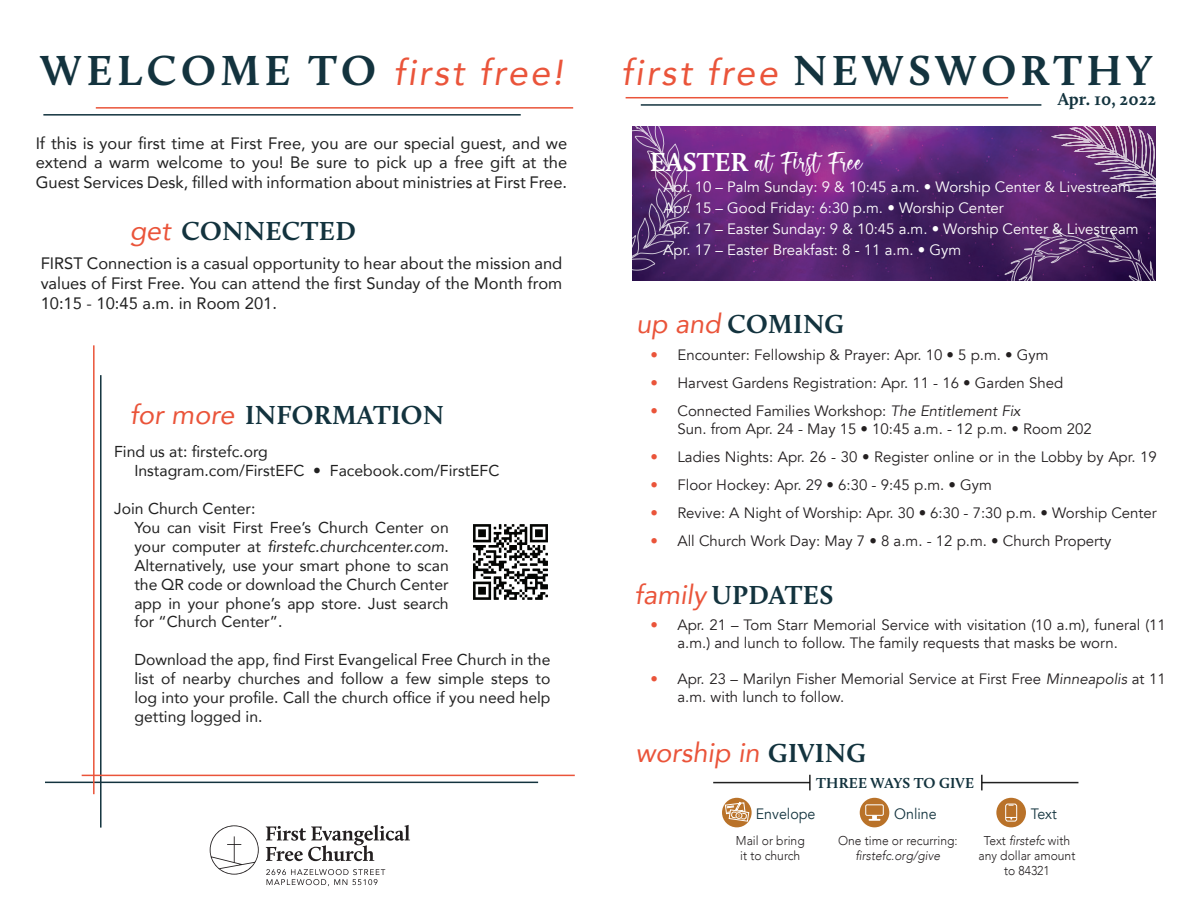
<style>
.page{position:relative;width:1188px;height:918px;background:#fff}
.page>*{position:absolute;margin:0;border:0;box-sizing:border-box;transform-origin:0 0}
.t1{font:700 43.5px "Calluna";letter-spacing:.105em;color:#13333e}
.t2{font:italic 36px "Avenir";letter-spacing:.07em;color:#ea543a}
.t3{font:31.5px "About Love";letter-spacing:.01em;color:#fff}
.t4{font:700 27px "Calluna";letter-spacing:.015em;color:#13333e}
.t5{font:italic 27px "Avenir";color:#ea543a}
.t6{font:700 27px "Calluna";color:#fff}
.t7{font:700 18px "Calluna";color:#13333e}
.t8{font:16.5px/19.8px "Avenir";color:#212121;text-align:justify}
.t9{font:15.75px/18.9px "Avenir";color:#212121}
.t10{font:15px/18px "Avenir";color:#231f20}
.t11{font:15px/21px "Avenir";color:#fff}
.t12{font:15px "Avenir";color:#13333e;scale:.95 1}
.t13{font:700 15px "Calluna";letter-spacing:.015em;color:#13333e}
.t14{font:300 12.75px/15.3px "Avenir";color:#231f20;text-align:center;scale:.95 1}
.t15{font:italic 300 12.75px "Avenir";color:#231f20;scale:.95 1}
.s1{font-family:"Calluna";font-weight:700;font-style:normal;font-size:43.5px;color:#13333e}
.s2{font-family:"Avenir";font-weight:400;font-style:italic;color:#ea543a}
.s3{font-style:italic}
.s4{font-family:"Avenir";font-weight:400;font-style:italic;font-size:36px;color:#ea543a}
.s5{color:#ea543a}
.s6{font-family:"Calluna";font-weight:700;font-style:normal;color:#13333e}
</style>
<div class="page">
<svg style="left:210px;top:825px;width:49px;height:50px"></svg>
<svg style="left:266px;top:825px;width:144px;height:36px"></svg>
<svg style="left:266px;top:869px;width:119px;height:17px"></svg>
<hr style="left:43px;top:114px;width:478px;height:2px;background:#13333e">
<hr style="left:96px;top:107px;width:477px;height:2px;background:#ea543a">
<hr style="left:45px;top:782px;width:493px;height:1px;background:#13333e">
<hr style="left:100px;top:375px;width:2px;height:453px;background:#13333e">
<hr style="left:82px;top:775px;width:493px;height:1px;background:#ea543a">
<hr style="left:93px;top:345px;width:2px;height:449px;background:#ea543a">
<img style="left:473px;top:524px;width:75px;height:76px">
<hr style="left:626px;top:97px;width:382px;height:1px;background:#ea543a">
<hr style="left:641px;top:104px;width:400px;height:2px;background:#13333e">
<hr style="left:713px;top:782px;width:97px;height:1px;background:#212121">
<svg style="left:809px;top:775px;width:2px;height:15px"></svg>
<hr style="left:982px;top:782px;width:96px;height:1px;background:#212121">
<svg style="left:981px;top:775px;width:2px;height:15px"></svg>
<div style="left:860px;top:798px;width:29px;height:29px;background:#b97229;border-radius:50%"></div>
<div style="left:865px;top:804px;width:19px;height:12px;border:1px solid #fff"></div>
<svg style="left:869px;top:815px;width:11px;height:6px"></svg>
<div style="left:996px;top:798px;width:30px;height:29px;background:#b97229;border-radius:50%"></div>
<div style="left:1005px;top:804px;width:12px;height:18px;border:1px solid #fff;border-radius:2px"></div>
<svg style="left:1006px;top:805px;width:11px;height:2px"></svg>
<svg style="left:1006px;top:817px;width:11px;height:3px"></svg>
<div style="left:722px;top:798px;width:30px;height:29px;background:#b97229;border-radius:50%"></div>
<svg style="left:724px;top:801px;width:26px;height:21px"></svg>
<img style="left:633px;top:126px;width:523px;height:154px">
<svg style="left:1052px;top:126px;width:104px;height:82px;background:#724580"></svg>
<svg style="left:632px;top:126px;width:60px;height:151px;background:#603478"></svg>
<svg style="left:999px;top:229px;width:157px;height:52px;background:#4d2b64"></svg>
<h2 class="t2" style="left:41px;top:51px;width:524px"><span class="s1">WELCOME TO</span> first free!</h2>
<p class="t8" style="left:36px;top:133px;width:533px">If this is your first time at First Free, you are our special guest, and we extend a warm welcome to you! Be sure to pick up a free gift at the Guest Services Desk, filled with information about ministries at First Free.</p>
<h3 class="t4" style="left:130px;top:214px;width:228px"><span class="s2">get</span> CONNECTED</h3>
<p class="t8" style="left:41px;top:253px;width:523px">First Connection is a casual opportunity to hear about the mission and values of First Free. You can attend the first Sunday of the Month from 10:15 - 10:45 a.m. in Room 201.</p>
<h3 class="t4" style="left:130px;top:398px;width:316px"><span class="s2">for more</span> INFORMATION</h3>
<p class="t9" style="left:134px;top:442px;width:367px;text-indent:-20px">Find us at: firstefc.org<br>Instagram.com/FirstEFC • Facebook.com/FirstEFC</p>
<p class="t9" style="left:134px;top:499px;width:316px;text-indent:-20px">Join Church Center:<br>You can visit First Free’s Church Center on your computer at <span class="s3">firstefc.churchcenter.com</span>.<br>Alternatively, use your smart phone to scan the QR code or download the Church Center app in your phone’s app store. Just search for “Church Center”.</p>
<p class="t9" style="left:134px;top:650px;width:418px;text-align:justify">Download the app, find First Evangelical Free Church in the list of nearby churches and follow a few simple steps to log into your profile. Call the church office if you need help getting logged in.</p>
<h1 class="t1" style="left:621px;top:44px;width:533px"><span class="s4">first free</span> NEWSWORTHY</h1>
<p class="t7" style="left:1058px;top:88px;width:100px">APR. 10, 2022</p>
<h3 class="t6" style="left:650px;top:146px;width:18px">EASTER</h3>
<h3 class="t3" style="left:755px;top:142px;width:109px">at First Free</h3>
<p class="t11" style="left:663px;top:177px;width:477px">Apr. 10 – Palm Sunday: 9 &amp; 10:45 a.m. • Worship Center &amp; Livestream Apr. 15 – Good Friday: 6:30 p.m. • Worship Center<br>Apr. 17 – Easter Sunday: 9 &amp; 10:45 a.m. • Worship Center &amp; Livestream Apr. 17 – Easter Breakfast: 8 - 11 a.m. • Gym</p>
<h3 class="t4" style="left:636px;top:308px;width:209px"><span class="s2">up and</span> COMING</h3>
<p class="t10" style="left:650px;top:347px;width:400px"><span class="s5">•</span> Encounter: Fellowship &amp; Prayer: Apr. 10 • 5 p.m. • Gym</p>
<p class="t10" style="left:650px;top:375px;width:414px"><span class="s5">•</span> Harvest Gardens Registration: Apr. 11 - 16 • Garden Shed</p>
<p class="t10" style="left:677px;top:403px;width:416px;line-height:17.2px;text-indent:-27px"><span class="s5">•</span> Connected Families Workshop: <span class="s3">The Entitlement Fix<br></span>Sun. from Apr. 24 - May 15 • 10:45 a.m. - 12 p.m. • Room 202</p>
<p class="t10" style="left:650px;top:448px;width:508px"><span class="s5">•</span> Ladies Nights: Apr. 26 - 30 • Register online or in the Lobby by Apr. 19</p>
<p class="t10" style="left:650px;top:476px;width:343px"><span class="s5">•</span> Floor Hockey: Apr. 29 • 6:30 - 9:45 p.m. • Gym</p>
<p class="t10" style="left:650px;top:504px;width:508px"><span class="s5">•</span> Revive: A Night of Worship: Apr. 30 • 6:30 - 7:30 p.m. • Worship Center</p>
<p class="t10" style="left:650px;top:532px;width:463px"><span class="s5">•</span> All Church Work Day: May 7 • 8 a.m. - 12 p.m. • Church Property</p>
<h3 class="t4" style="left:635px;top:578px;width:200px"><span class="s2">family</span> UPDATES</h3>
<p class="t10" style="left:678px;top:617px;width:490px;text-indent:-27px"><span class="s5">•</span> Apr. 21 – Tom Starr Memorial Service with visitation (10 a.m), funeral (11 a.m.) and lunch to follow. The family requests that masks be worn.</p>
<p class="t10" style="left:678px;top:671px;width:490px;text-indent:-27px"><span class="s5">•</span> Apr. 23 – Marilyn Fisher Memorial Service at First Free <span class="s3">Minneapolis</span> at 11 a.m. with lunch to follow.</p>
<h3 class="t5" style="left:636px;top:736px;width:232px">worship in <span class="s6">GIVING</span></h3>
<p class="t13" style="left:816px;top:773px;width:159px">THREE WAYS TO GIVE</p>
<p class="t12" style="left:756px;top:805px;width:64px">Envelope</p>
<p class="t12" style="left:894px;top:805px;width:46px">Online</p>
<p class="t12" style="left:1031px;top:805px;width:29px">Text</p>
<p class="t14" style="left:736px;top:833px;width:74px">Mail or bring it to church</p>
<p class="t14" style="left:838px;top:833px;width:127px">One time or recurring:</p>
<p class="t15" style="left:856px;top:848px;width:91px">firstefc.org/give</p>
<p class="t14" style="left:979px;top:833px;width:103px">Text <span class="s3">firstefc</span> with any dollar amount to 84321</p>
</div>
